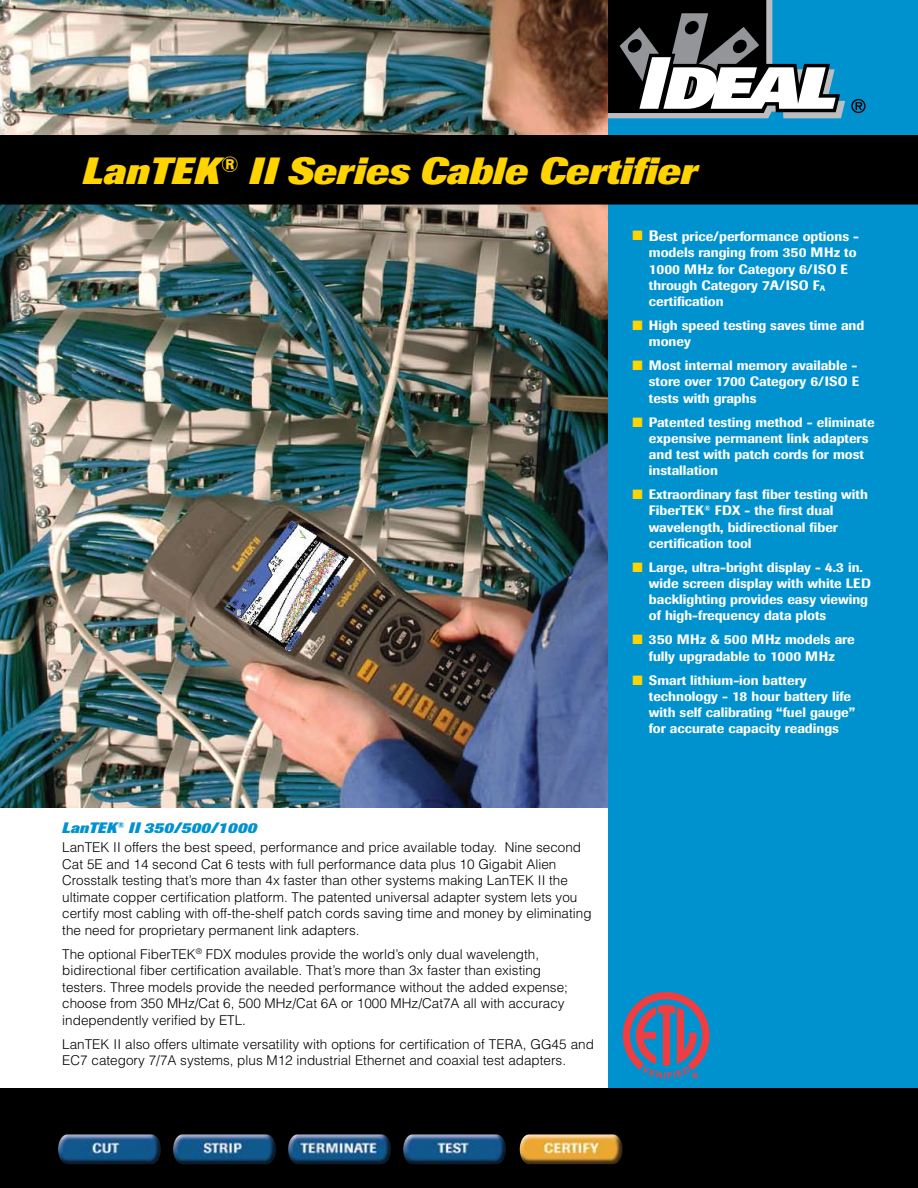
<style>
.page{position:relative;width:918px;height:1188px;background:#fff}
.page>*{position:absolute;margin:0;border:0;box-sizing:border-box;transform-origin:0 0}
.t1{font:italic 800 37.5px "Imago";color:#ffd400}
.t2{font:italic 800 15px "Imago";color:#0092cf}
.t3{font:300 13.5px/16.5px "Helvetica";color:#000}
.t4{font:500 13.5px/16.2px "Imago";color:#fff}
.s1{color:#ffd400}
.s2{font-size:15px}
</style>
<div class="page">
<img style="left:0;top:0;width:608px;height:808px">
<div style="left:608px;top:0;width:310px;height:1188px;background:#0092cf"></div>
<svg style="left:608px;top:0;width:237px;height:118px"></svg>
<svg style="left:851px;top:99px;width:15px;height:14px"></svg>
<div style="left:0;top:135px;width:918px;height:70px;background:#000"></div>
<div style="left:0;top:1088px;width:918px;height:100px;background:#000"></div>
<img style="left:58px;top:1134px;width:565px;height:30px">
<svg style="left:623px;top:992px;width:87px;height:87px"></svg>
<h1 class="t1" style="left:82px;top:149px;width:617px">LanTEK<sup>®</sup> II Series Cable Certifier</h1>
<p class="t2" style="left:62px;top:819px;width:196px">LanTEK<sup>®</sup> II 350/500/1000</p>
<p class="t3" style="left:62px;top:839px;width:531px">LanTEK II offers the best speed, performance and price available today. Nine second Cat 5E and 14 second Cat 6 tests with full performance data plus 10 Gigabit Alien Crosstalk testing that’s more than 4x faster than other systems making LanTEK II the ultimate copper certification platform. The patented universal adapter system lets you certify most cabling with off-the-shelf patch cords saving time and money by eliminating the need for proprietary permanent link adapters.</p>
<p class="t3" style="left:62px;top:945px;width:507px">The optional FiberTEK<sup>®</sup> FDX modules provide the world’s only dual wavelength, bidirectional fiber certification available. That’s more than 3x faster than existing testers. Three models provide the needed performance without the added expense; choose from 350 MHz/Cat 6, 500 MHz/Cat 6A or 1000 MHz/Cat7A all with accuracy independently verified by ETL.</p>
<p class="t3" style="left:62px;top:1035px;width:533px">LanTEK II also offers ultimate versatility with options for certification of TERA, GG45 and<br>EC7 category 7/7A systems, plus M12 industrial Ethernet and coaxial test adapters.</p>
<p class="t4" style="left:649px;top:228px;width:212px;text-indent:-16px"><span class="s1">■</span> <span class="s2">B</span>est price/performance options - models ranging from 350 MHz to<br>1000 MHz for Category 6/ISO E through Category 7A/ISO F<sub>A </sub>certification</p>
<p class="t4" style="left:649px;top:317px;width:217px;text-indent:-17px"><span class="s1">■</span> High speed testing saves time and money</p>
<p class="t4" style="left:649px;top:357px;width:212px;text-indent:-16px"><span class="s1">■</span> Most internal memory available - store over 1700 Category 6/ISO E tests with graphs</p>
<p class="t4" style="left:649px;top:414px;width:227px;text-indent:-16px"><span class="s1">■</span> Patented testing method - eliminate expensive permanent link adapters and test with patch cords for most installation</p>
<p class="t4" style="left:649px;top:486px;width:221px;text-indent:-16px"><span class="s1">■</span> Extraordinary fast fiber testing with<br>FiberTEK<sup>®</sup> FDX - the first dual wavelength, bidirectional fiber certification tool</p>
<p class="t4" style="left:649px;top:559px;width:224px;text-indent:-17px"><span class="s1">■</span> Large, ultra-bright display - 4.3 in. wide screen display with white LED backlighting provides easy viewing of high-frequency data plots</p>
<p class="t4" style="left:632px;top:632px;width:224px;text-align:center"><span class="s1">■</span> 350 MHz &amp; 500 MHz models are fully upgradable to 1000 MHz</p>
<p class="t4" style="left:649px;top:672px;width:208px;text-indent:-16px"><span class="s1">■</span> Smart lithium-ion battery technology - 18 hour battery life with self calibrating “fuel gauge” for accurate capacity readings</p>
</div>
